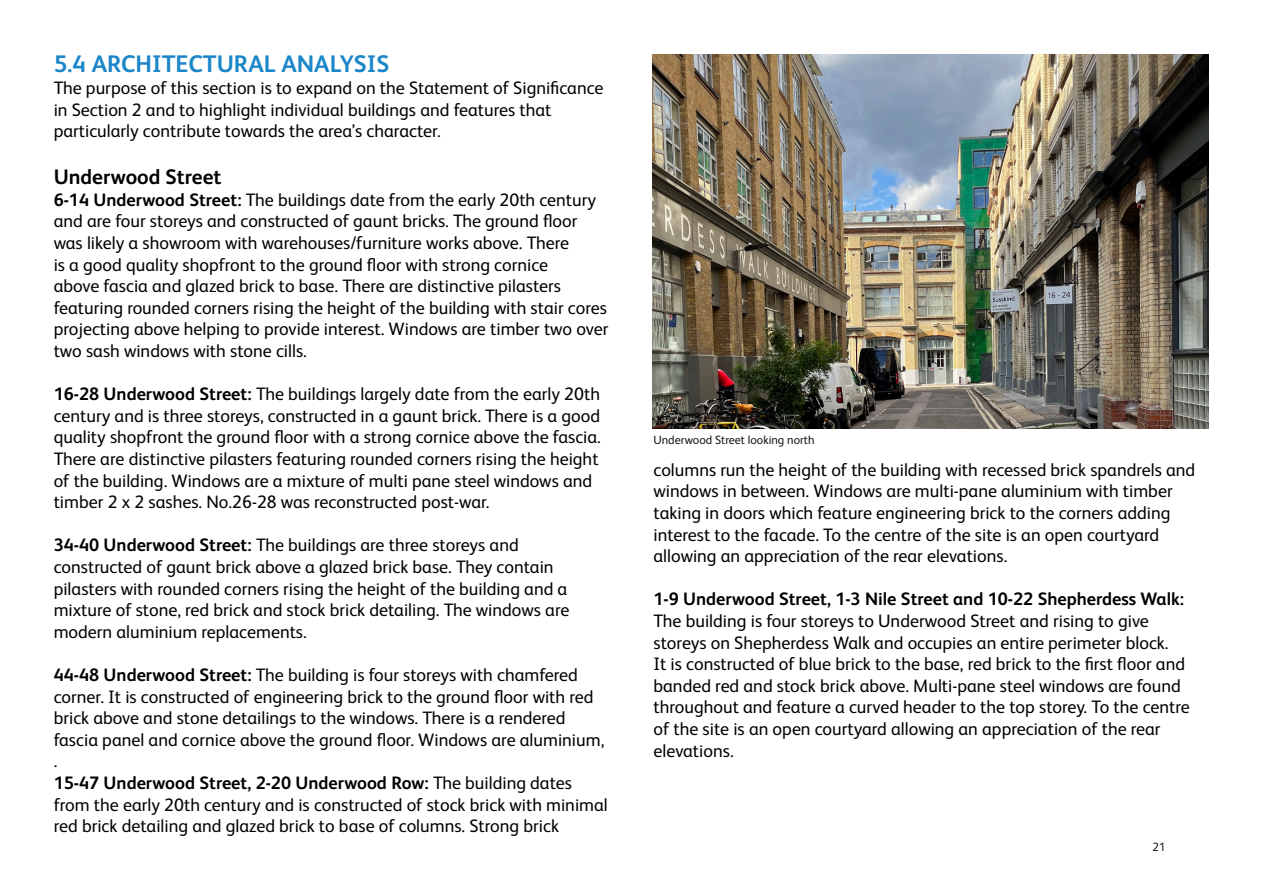
<style>
.page{position:relative;width:1263px;height:893px;background:#fff}
.page>*{position:absolute;margin:0;border:0;box-sizing:border-box;transform-origin:0 0}
.t1{font:700 24px "FS Albert Pro";color:#1b86c8}
.t2{font:700 21px "FS Albert Pro";color:#000}
.t3{font:18px/21.6px "FS Albert Pro";color:#000}
._6{font:12px "FS Albert Pro";color:#1b1513}
.t4{font:12px "FS Albert Pro";color:#231f20}
.s1{font-weight:700}
</style>
<div class="page">
<img style="left:653px;top:54px;width:556px;height:375px">
<p class="t1" style="left:54px;top:47px;width:337px">5.4 ARCHITECTURAL ANALYSIS</p>
<p class="t3" style="left:54px;top:76px;width:551px">The purpose of this section is to expand on the Statement of Significance in Section 2 and to highlight individual buildings and features that particularly contribute towards the area’s character.</p>
<p class="t2" style="left:54px;top:162px;width:169px">Underwood Street</p>
<p class="t3" style="left:54px;top:187px;width:556px"><span class="s1">6-14 Underwood Street:</span> The buildings date from the early 20th century and are four storeys and constructed of gaunt bricks. The ground floor was likely a showroom with warehouses/furniture works above. There<br>is a good quality shopfront to the ground floor with strong cornice<br>above fascia and glazed brick to base. There are distinctive pilasters featuring rounded corners rising the height of the building with stair cores projecting above helping to provide interest. Windows are timber two over two sash windows with stone cills.</p>
<p class="t3" style="left:54px;top:382px;width:549px"><span class="s1">16-28 Underwood Street:</span> The buildings largely date from the early 20th century and is three storeys, constructed in a gaunt brick. There is a good quality shopfront the ground floor with a strong cornice above the fascia.<br>There are distinctive pilasters featuring rounded corners rising the height of the building. Windows are a mixture of multi pane steel windows and timber 2 x 2 sashes. No.26-28 was reconstructed post-war.</p>
<p class="t3" style="left:54px;top:533px;width:517px"><span class="s1">34-40 Underwood Street:</span> The buildings are three storeys and constructed of gaunt brick above a glazed brick base. They contain pilasters with rounded corners rising the height of the building and a mixture of stone, red brick and stock brick detailing. The windows are modern aluminium replacements.</p>
<p class="t3" style="left:54px;top:663px;width:552px"><span class="s1">44-48 Underwood Street:</span> The building is four storeys with chamfered corner. It is constructed of engineering brick to the ground floor with red brick above and stone detailings to the windows. There is a rendered fascia panel and cornice above the ground floor. Windows are aluminium, .</p>
<p class="t3" style="left:54px;top:771px;width:556px"><span class="s1">15-47 Underwood Street, 2-20 Underwood Row:</span> The building dates from the early 20th century and is constructed of stock brick with minimal red brick detailing and glazed brick to base of columns. Strong brick</p>
<p class="_6" style="left:653px;top:431px;width:163px">Underwood Street looking north</p>
<p class="t3" style="left:653px;top:458px;width:543px">columns run the height of the building with recessed brick spandrels and windows in between. Windows are multi-pane aluminium with timber taking in doors which feature engineering brick to the corners adding interest to the facade. To the centre of the site is an open courtyard allowing an appreciation of the rear elevations.</p>
<p class="t3" style="left:653px;top:587px;width:538px"><span class="s1">1-9 Underwood Street, 1-3 Nile Street and 10-22 Shepherdess Walk:<br></span>The building is four storeys to Underwood Street and rising to give storeys on Shepherdess Walk and occupies an entire perimeter block.<br>It is constructed of blue brick to the base, red brick to the first floor and banded red and stock brick above. Multi-pane steel windows are found throughout and feature a curved header to the top storey. To the centre of the site is an open courtyard allowing an appreciation of the rear elevations.</p>
<p class="t4" style="left:1152px;top:838px;width:15px">21</p>
</div>
